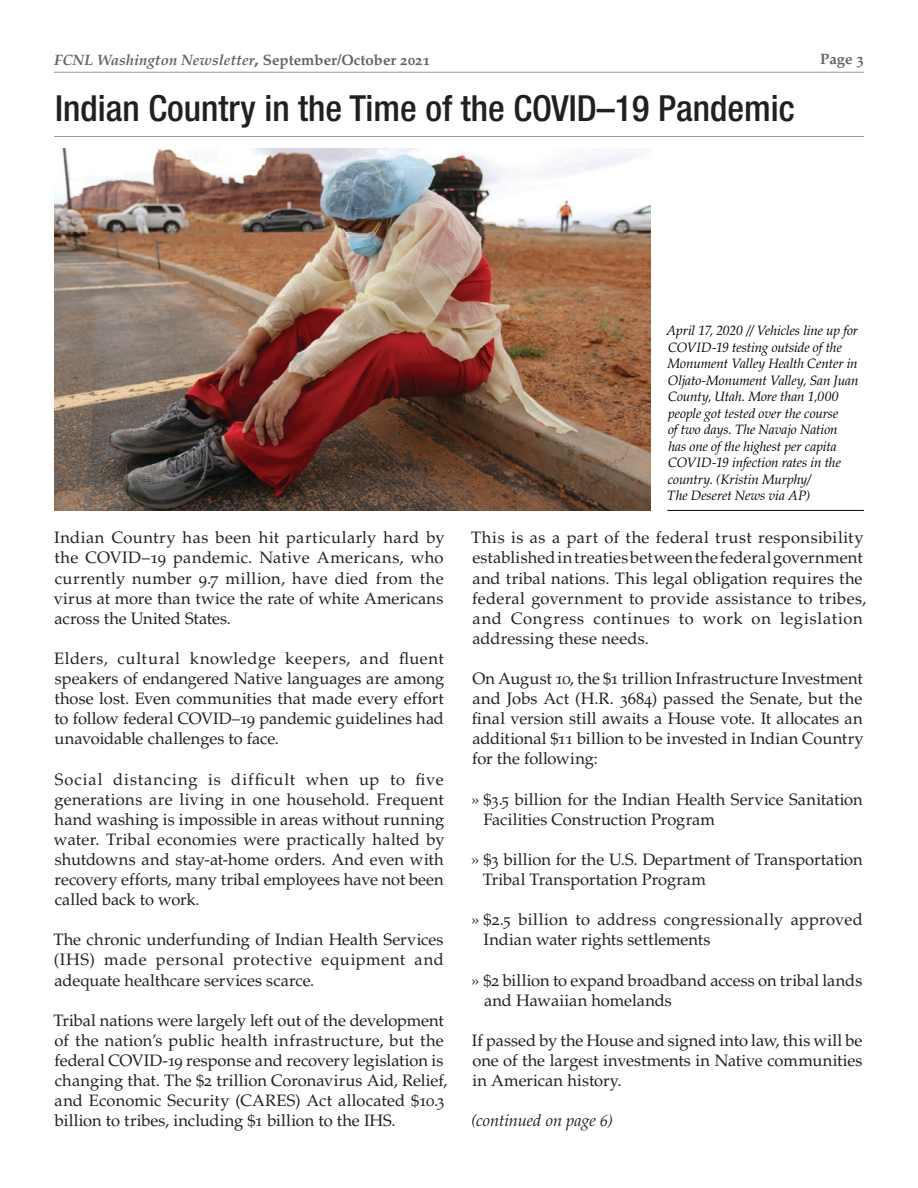
<style>
.page{position:relative;width:918px;height:1188px;background:#fff}
.page>*{position:absolute;margin:0;border:0;box-sizing:border-box;transform-origin:0 0}
.Article_Title_Sans{font:500 condensed 36px "Helvetica Neue LT Std";color:#231f20}
.Article_Text{font:16.5px/20.1px "Palatino LT Std";letter-spacing:.005em;color:#231f20;text-align:justify}
.Article_Text-2{font:italic 16.5px "Palatino LT Std";letter-spacing:-.005em;color:#231f20}
.t1{font:italic 700 15px "Palatino LT Std";color:#636466}
.t2{font:700 15px "Palatino LT Std";color:#636466}
.Photo_Caption{font:italic 13.5px/16.5px "Palatino LT Std";letter-spacing:-.005em;color:#000}
.s1{font-weight:900;font-style:normal}
.s2{font-style:normal}
</style>
<div class="page">
<hr style="left:54px;top:72px;width:810px;height:1px;background:#949698">
<hr style="left:54px;top:136px;width:810px;height:1px;background:#949698">
<img style="left:54px;top:149px;width:596px;height:362px">
<hr style="left:667px;top:510px;width:197px;height:1px;background:#000">
<p class="t1" style="left:54px;top:51px;width:378px">FCNL Washington Newsletter<span class="s1">,</span> <span class="s2">September/October 2021</span></p>
<p class="t2" style="left:820px;top:50px;width:45px">Page 3</p>
<p class="Article_Title_Sans" style="left:55px;top:87px;width:741px">Indian Country in the Time of the COVID–19 Pandemic</p>
<p class="Article_Text" style="left:54px;top:528px;width:392px">Indian Country has been hit particularly hard by the COVID–19 pandemic. Native Americans, who currently number 9.7 million, have died from the virus at more than twice the rate of white Americans across the United States.</p>
<p class="Article_Text" style="left:54px;top:649px;width:392px">Elders, cultural knowledge keepers, and fluent speakers of endangered Native languages are among those lost. Even communities that made every effort to follow federal COVID–19 pandemic guidelines had unavoidable challenges to face.</p>
<p class="Article_Text" style="left:54px;top:769px;width:392px">Social distancing is difficult when up to five generations are living in one household. Frequent hand washing is impossible in areas without running water. Tribal economies were practically halted by shutdowns and stay-at-home orders. And even with recovery efforts, many tribal employees have not been called back to work.</p>
<p class="Article_Text" style="left:53px;top:930px;width:392px">The chronic underfunding of Indian Health Services (IHS) made personal protective equipment and adequate healthcare services scarce.</p>
<p class="Article_Text" style="left:53px;top:1010px;width:395px;text-align:left">Tribal nations were largely left out of the development of the nation’s public health infrastructure, but the federal COVID-19 response and recovery legislation is changing that. The $2 trillion Coronavirus Aid, Relief, and Economic Security (CARES) Act allocated $10.3 billion to tribes, including $1 billion to the IHS.</p>
<p class="Photo_Caption" style="left:666px;top:323px;width:194px">April 17, 2020 // Vehicles line up for<br>COVID-19 testing outside of the<br>Monument Valley Health Center in<br>Oljato-Monument Valley, San Juan<br>County, Utah. More than 1,000 people got tested over the course<br>of two days. The Navajo Nation<br>has one of the highest per capita<br>COVID-19 infection rates in the country. (Kristin Murphy/<br>The Deseret News via AP)</p>
<p class="Article_Text" style="left:471px;top:528px;width:397px;text-align:left">This is as a part of the federal trust responsibility established in treaties between the federal government and tribal nations. This legal obligation requires the federal government to provide assistance to tribes, and Congress continues to work on legislation addressing these needs.</p>
<p class="Article_Text" style="left:472px;top:669px;width:393px">On August 10, the $1 trillion Infrastructure Investment and Jobs Act (H.R. 3684) passed the Senate, but the final version still awaits a House vote. It allocates an additional $11 billion to be invested in Indian Country for the following:</p>
<p class="Article_Text" style="left:484px;top:789px;width:381px;text-indent:-13px">» $3.5 billion for the Indian Health Service Sanitation<br>Facilities Construction Program</p>
<p class="Article_Text" style="left:483px;top:850px;width:382px;text-indent:-12px">» $3 billion for the U.S. Department of Transportation<br>Tribal Transportation Program</p>
<p class="Article_Text" style="left:484px;top:910px;width:381px;text-indent:-13px">» $2.5 billion to address congressionally approved<br>Indian water rights settlements</p>
<p class="Article_Text" style="left:484px;top:970px;width:380px;text-indent:-13px">» $2 billion to expand broadband access on tribal lands and Hawaiian homelands</p>
<p class="Article_Text" style="left:472px;top:1030px;width:392px">If passed by the House and signed into law, this will be one of the largest investments in Native communities in American history.</p>
<p class="Article_Text-2" style="left:472px;top:1111px;width:143px">(continued on page 6)</p>
</div>
